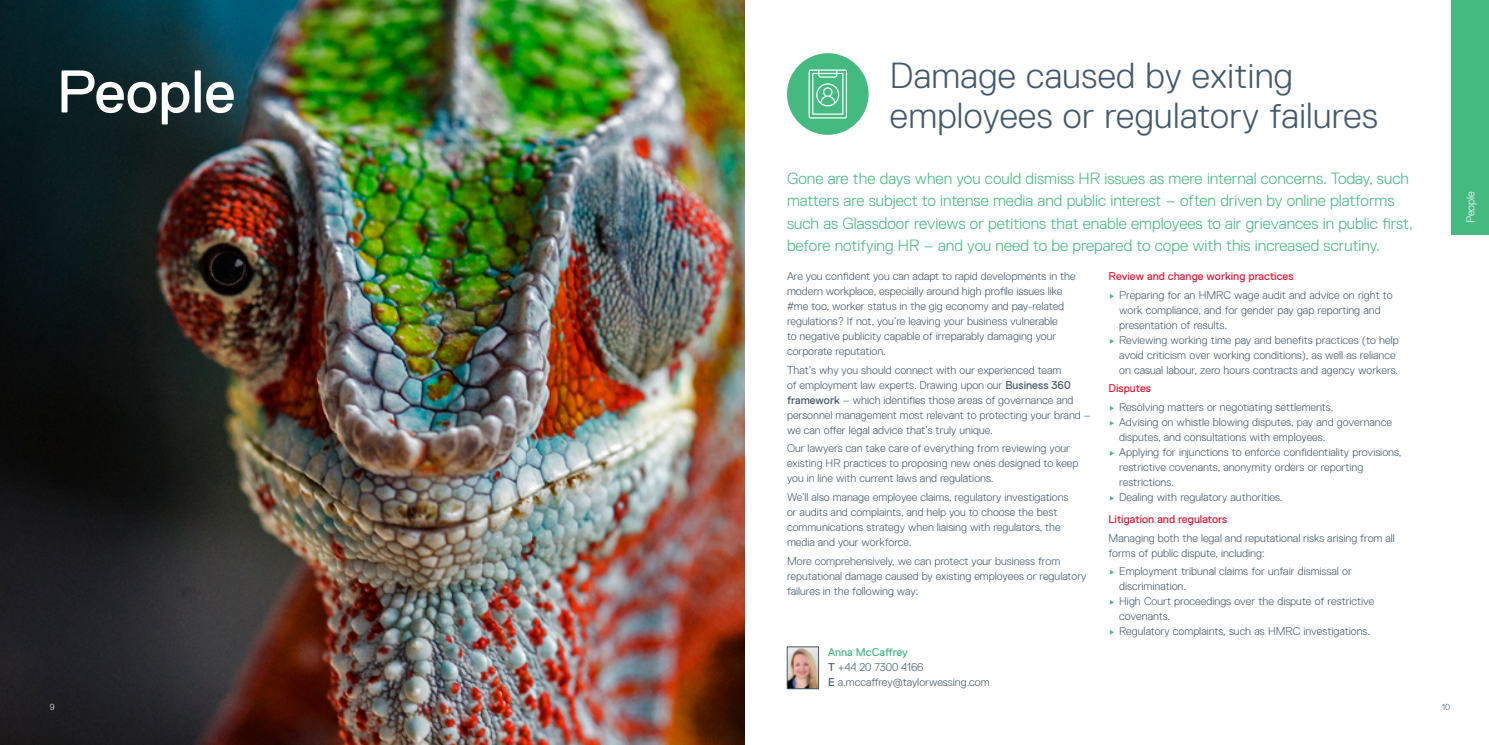
<style>
.page{position:relative;width:1489px;height:745px;background:#fff}
.page>*{position:absolute;margin:0;border:0;box-sizing:border-box;transform-origin:0 0}
.t1{font:60px "Replica Pro";color:#fff}
.t2{font:300 36.25px/40px "Replica Pro";letter-spacing:.01em;color:#425a6c}
.t3{font:300 16.25px/22.5px "Replica Pro";color:#44ba81}
.t4{font:300 11.25px/15px "Replica Pro";color:#425a6c}
.t5{font:11.25px "Replica Pro";color:#e71939}
.t6{font:300 11.25px "Replica Pro";color:#fff}
.t7{font:300 8.75px "Replica Pro";color:#425a6c}
.t8{font:300 8.75px "Replica Pro";color:#fff}
.s1{font-weight:400}
.s2{font-weight:400;color:#44ba81}
</style>
<div class="page">
<img style="left:0;top:0;width:744px;height:744px">
<img style="left:789px;top:648px;width:27px;height:38px">
<div style="left:787px;top:646px;width:31px;height:42px;border:1px solid #425a6c"></div>
<div style="left:787px;top:53px;width:81px;height:82px;background:#44ba81;border-radius:50%"></div>
<div style="left:1451px;top:0;width:37px;height:234px;background:#44ba81"></div>
<svg style="left:808px;top:69px;width:39px;height:49px"></svg>
<h1 class="t1" style="left:57px;top:58px;width:180px">People</h1>
<p class="t8" style="left:50px;top:701px;width:6px">9</p>
<h2 class="t2" style="left:889px;top:56px;width:489px">Damage caused by exiting employees or regulatory failures</h2>
<p class="t3" style="left:787px;top:167px;width:627px">Gone are the days when you could dismiss HR issues as mere internal concerns. Today, such matters are subject to intense media and public interest – often driven by online platforms such as Glassdoor reviews or petitions that enable employees to air grievances in public first, before notifying HR – and you need to be prepared to cope with this increased scrutiny.</p>
<p class="t4" style="left:787px;top:269px;width:290px">Are you confident you can adapt to rapid developments in the modern workplace, especially around high profile issues like #me too, worker status in the gig economy and pay-related regulations? If not, you’re leaving your business vulnerable<br>to negative publicity capable of irreparably damaging your corporate reputation.</p>
<p class="t4" style="left:787px;top:362px;width:305px">That’s why you should connect with our experienced team<br>of employment law experts. Drawing upon our <span class="s1">Business 360 framework</span> – which identifies those areas of governance and personnel management most relevant to protecting your brand – we can offer legal advice that’s truly unique.</p>
<p class="t4" style="left:787px;top:441px;width:293px">Our lawyers can take care of everything from reviewing your existing HR practices to proposing new ones designed to keep you in line with current laws and regulations.</p>
<p class="t4" style="left:787px;top:489px;width:283px">We’ll also manage employee claims, regulatory investigations or audits and complaints, and help you to choose the best communications strategy when liaising with regulators, the media and your workforce.</p>
<p class="t4" style="left:787px;top:553px;width:301px">More comprehensively, we can protect your business from reputational damage caused by existing employees or regulatory failures in the following way:</p>
<p class="t4" style="left:828px;top:644px;width:163px"><span class="s2">Anna McCaffrey<br></span><span class="s1">T</span> +44 20 7300 4166<br><span class="s1">E</span> a.mccaffrey@taylorwessing.com</p>
<p class="t5" style="left:1108px;top:270px;width:186px">Review and change working practices</p>
<p class="t4" style="left:1119px;top:287px;width:281px">Preparing for an HMRC wage audit and advice on right to work compliance, and for gender pay gap reporting and presentation of results.<br>Reviewing working time pay and benefits practices (to help avoid criticism over working conditions), as well as reliance on casual labour, zero hours contracts and agency workers.</p>
<p class="t5" style="left:1108px;top:382px;width:44px">Disputes</p>
<p class="t4" style="left:1119px;top:399px;width:284px">Resolving matters or negotiating settlements.<br>Advising on whistle blowing disputes, pay and governance disputes, and consultations with employees.<br>Applying for injunctions to enforce confidentiality provisions, restrictive covenants, anonymity orders or reporting restrictions.<br>Dealing with regulatory authorities.</p>
<p class="t5" style="left:1108px;top:512px;width:120px">Litigation and regulators</p>
<p class="t4" style="left:1108px;top:530px;width:288px">Managing both the legal and reputational risks arising from all forms of public dispute, including:</p>
<p class="t4" style="left:1119px;top:563px;width:257px">Employment tribunal claims for unfair dismissal or discrimination.<br>High Court proceedings over the dispute of restrictive covenants.<br>Regulatory complaints, such as HMRC investigations.</p>
<p class="t6" style="left:1464px;top:223px;width:33px;rotate:-90deg">People</p>
<p class="t7" style="left:1441px;top:701px;width:9px">10</p>
</div>
